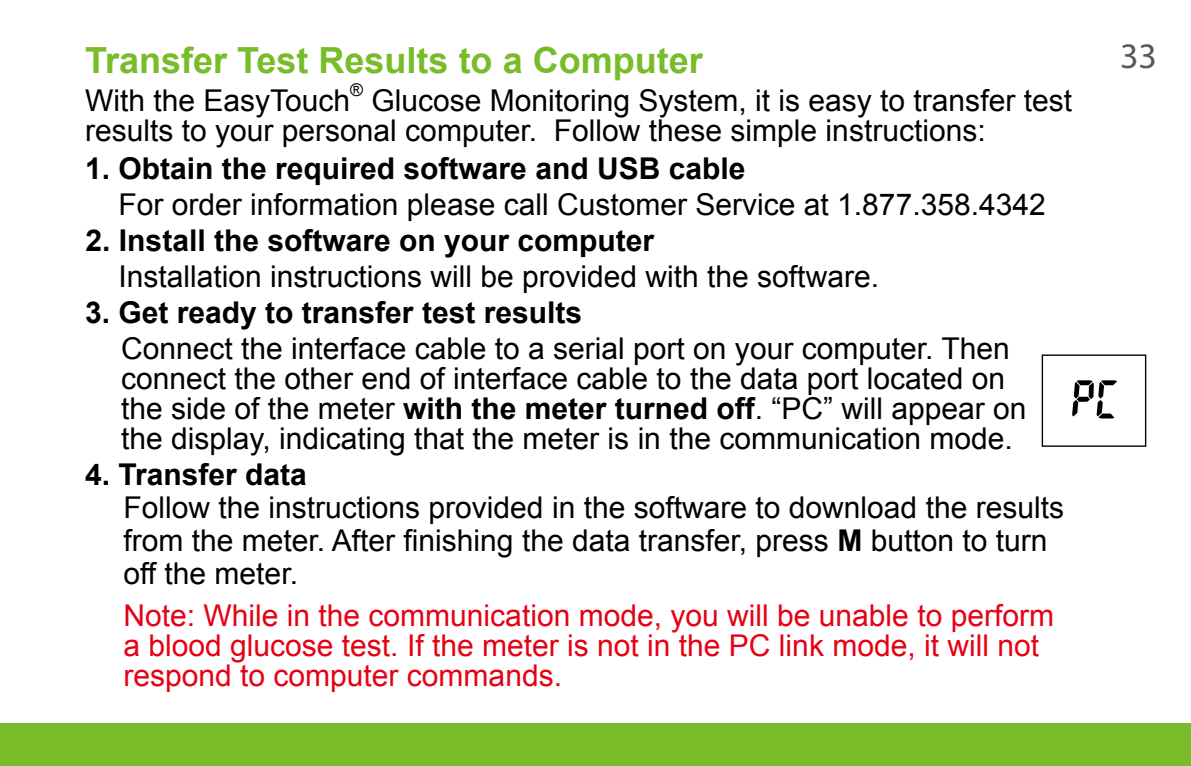
<style>
.page{position:relative;width:1191px;height:766px;background:#fff}
.page>*{position:absolute;margin:0;border:0;box-sizing:border-box;transform-origin:0 0}
.t1{font:700 36px "Arial";color:#79bc29}
.t2{font:36px "Myriad Pro";color:#5a5757}
.t3{font:30px/30px "Arial";color:#000}
.t4{font:30px/30px "Arial";color:#e60013}
.t5{font:700 30px "Arial";color:#000}
.t6{font:17.4px "Arial";color:#000}
.s1{font-weight:700}
</style>
<div class="page">
<svg style="left:1072px;top:380px;width:45px;height:38px"></svg>
<div style="left:1041px;top:354px;width:105px;height:92px;border:1px solid #000"></div>
<div style="left:0;top:723px;width:1191px;height:42px;background:#79bc29"></div>
<p class="t1" style="left:85px;top:36px;width:619px">Transfer Test Results to a Computer</p>
<p class="t2" style="left:1120px;top:34px;width:38px">33</p>
<p class="t3" style="left:85px;top:86px;width:267px">With the EasyTouch</p>
<p class="t6" style="left:350px;top:79px;width:14px">®</p>
<p class="t3" style="left:85px;top:86px;width:988px;text-indent:286px">Glucose Monitoring System, it is easy to transfer test results to your personal computer. Follow these simple instructions:</p>
<p class="t5" style="left:85px;top:148px;width:662px">1. Obtain the required software and USB cable</p>
<p class="t3" style="left:118px;top:190px;width:929px">For order information please call Customer Service at 1.877.358.4342</p>
<p class="t5" style="left:86px;top:220px;width:570px">2. Install the software on your computer</p>
<p class="t3" style="left:118px;top:262px;width:762px">Installation instructions will be provided with the software.</p>
<p class="t5" style="left:85px;top:292px;width:498px">3. Get ready to transfer test results</p>
<p class="t3" style="left:121px;top:334px;width:907px">Connect the interface cable to a serial port on your computer. Then connect the other end of interface cable to the data port located on the side of the meter <span class="s1">with the meter turned off</span>. “PC” will appear on the display, indicating that the meter is in the communication mode.</p>
<p class="t5" style="left:85px;top:454px;width:223px">4. Transfer data</p>
<p class="t3" style="left:123px;top:491px;width:942px;line-height:33px">Follow the instructions provided in the software to download the results from the meter. After finishing the data transfer, press <span class="s1">M</span> button to turn off the meter.</p>
<p class="t4" style="left:123px;top:600px;width:932px">Note: While in the communication mode, you will be unable to perform a blood glucose test. If the meter is not in the PC link mode, it will not respond to computer commands.</p>
</div>
